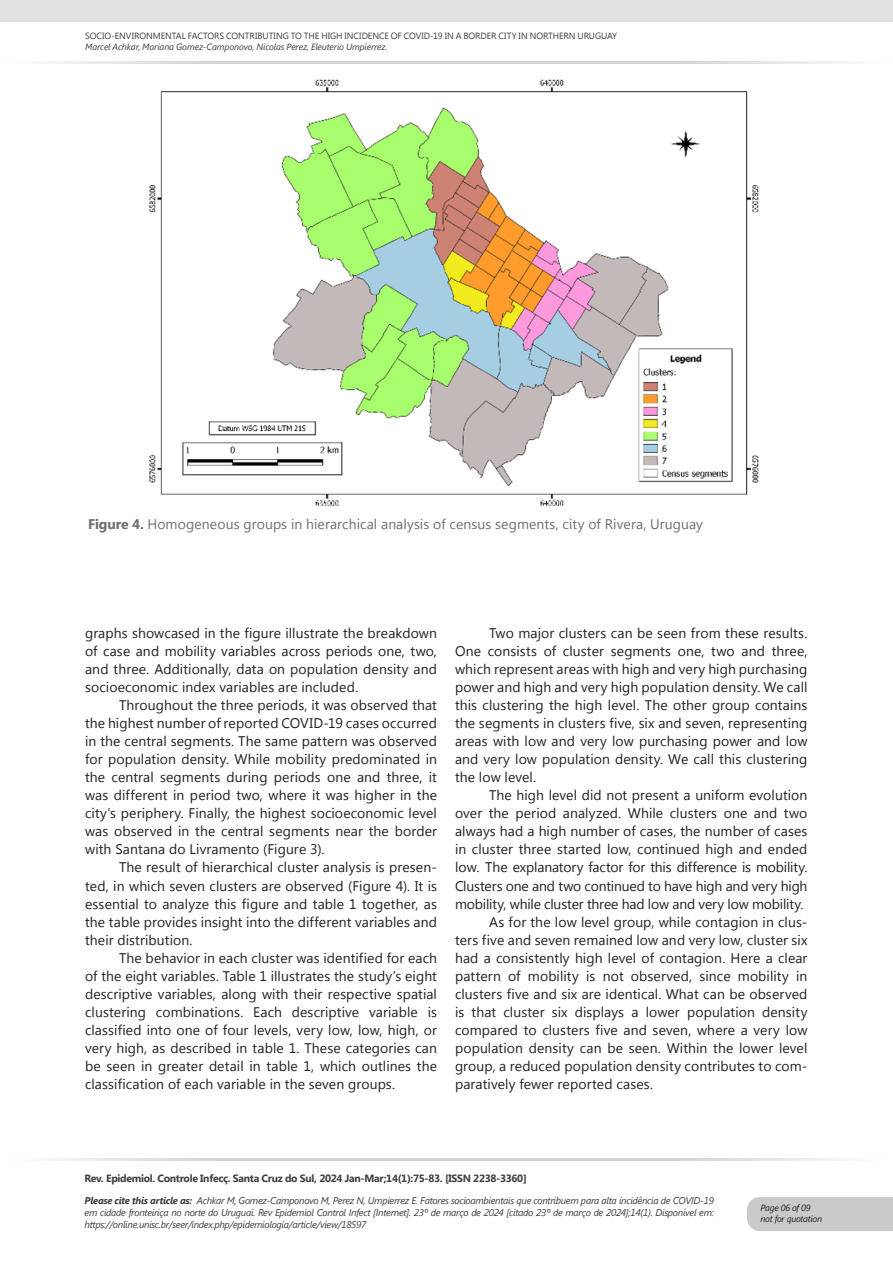
<style>
.page{position:relative;width:893px;height:1263px;background:#fff}
.page>*{position:absolute;margin:0;border:0;box-sizing:border-box;transform-origin:0 0}
.texto_ok{font:13.95px/18px "Segoe UI";letter-spacing:.005em;color:#231f20;text-align:justify}
.TABELA{font:13.95px "Segoe UI";letter-spacing:.01em;color:#6c6d70}
.t1{font:700 10.5px "Segoe UI";letter-spacing:-.03em;color:#3e3e3f}
.t2{font:italic 9.75px/11.7px "Segoe UI";letter-spacing:-.03em;color:#3e3e3f;text-align:justify}
.t3{font:9px "Segoe UI";letter-spacing:-.005em;color:#3e3e3f}
.t4{font:italic 9px "Segoe UI";letter-spacing:-.01em;color:#3e3e3f}
.t5{font:italic 9px "Segoe UI";letter-spacing:-.03em;color:#231f20}
.s1{font-weight:700}
</style>
<div class="page">
<hr style="left:0;top:61px;width:447px;height:3px;background:#d1d2d4">
<hr style="left:446px;top:61px;width:447px;height:3px;background:#d1d2d4">
<div style="left:0;top:0;width:893px;height:21px;background:#e1e2e4"></div>
<div style="left:747px;top:1197px;width:146px;height:34px;background:#c9cacc"></div>
<hr style="left:0;top:1158px;width:446px;height:3px;background:#d1d2d4">
<hr style="left:446px;top:1158px;width:446px;height:3px;background:#d1d2d4">
<img style="left:149px;top:79px;width:609px;height:428px">
<p class="t3" style="left:85px;top:29px;width:534px">SOCIO-ENVIRONMENTAL FACTORS CONTRIBUTING TO THE HIGH INCIDENCE OF COVID-19 IN A BORDER CITY IN NORTHERN URUGUAY</p>
<p class="t4" style="left:85px;top:40px;width:304px">Marcel Achkar, Mariana Gomez-Camponovo, Nicolas Perez, Eleuterio Umpierrez.</p>
<p class="TABELA" style="left:88px;top:514px;width:616px"><span class="s1">Figure 4.</span> Homogeneous groups in hierarchical analysis of census segments, city of Rivera, Uruguay</p>
<p class="texto_ok" style="left:85px;top:624px;width:353px">graphs showcased in the figure illustrate the breakdown of case and mobility variables across periods one, two, and three. Additionally, data on population density and socioeconomic index variables are included.</p>
<p class="texto_ok" style="left:85px;top:696px;width:353px;text-indent:34px">Throughout the three periods, it was observed that the highest number of reported COVID-19 cases occurred in the central segments. The same pattern was observed for population density. While mobility predominated in the central segments during periods one and three, it was different in period two, where it was higher in the city’s periphery. Finally, the highest socioeconomic level was observed in the central segments near the border with Santana do Livramento (Figure 3).</p>
<p class="texto_ok" style="left:85px;top:858px;width:353px;text-indent:34px">The result of hierarchical cluster analysis is presen&shy;ted, in which seven clusters are observed (Figure 4). It is essential to analyze this figure and table 1 together, as the table provides insight into the different variables and their distribution.</p>
<p class="texto_ok" style="left:85px;top:948px;width:353px;text-indent:34px">The behavior in each cluster was identified for each of the eight variables. Table 1 illustrates the study’s eight descriptive variables, along with their respective spatial clustering combinations. Each descriptive variable is classified into one of four levels, very low, low, high, or very high, as described in table 1. These categories can be seen in greater detail in table 1, which outlines the classification of each variable in the seven groups.</p>
<p class="texto_ok" style="left:455px;top:624px;width:354px;text-indent:34px">Two major clusters can be seen from these results.<br>One consists of cluster segments one, two and three, which represent areas with high and very high purchasing power and high and very high population density. We call this clustering the high level. The other group contains the segments in clusters five, six and seven, representing areas with low and very low purchasing power and low and very low population density. We call this clustering the low level.</p>
<p class="texto_ok" style="left:455px;top:786px;width:354px;text-indent:34px">The high level did not present a uniform evolution over the period analyzed. While clusters one and two always had a high number of cases, the number of cases in cluster three started low, continued high and ended low. The explanatory factor for this difference is mobility.<br>Clusters one and two continued to have high and very high mobility, while cluster three had low and very low mobility.</p>
<p class="texto_ok" style="left:455px;top:912px;width:354px;text-indent:34px">As for the low level group, while contagion in clus&shy;ters five and seven remained low and very low, cluster six had a consistently high level of contagion. Here a clear pattern of mobility is not observed, since mobility in clusters five and six are identical. What can be observed is that cluster six displays a lower population density compared to clusters five and seven, where a very low population density can be seen. Within the lower level group, a reduced population density contributes to com&shy;paratively fewer reported cases.</p>
<p class="t1" style="left:85px;top:1170px;width:444px">Rev. Epidemiol. Controle Infecç. Santa Cruz do Sul, 2024 Jan-Mar;14(1):75-83. [ISSN 2238-3360]</p>
<p class="t2" style="left:85px;top:1194px;width:631px"><span class="s1">Please cite this article as:</span> Achkar M, Gomez-Camponovo M, Perez N, Umpierrez E. Fatores socioambientais que contribuem para alta incidência de COVID-19 em cidade fronteiriça no norte do Uruguai. Rev Epidemiol Control Infect [Internet]. 23º de março de 2024 [citado 23º de março de 2024];14(1). Disponível em: https://online.unisc.br/seer/index.php/epidemiologia/article/view/18597</p>
<p class="t5" style="left:760px;top:1201px;width:52px">Page 06 of 09</p>
<p class="t5" style="left:760px;top:1212px;width:63px">not for quotation</p>
</div>
